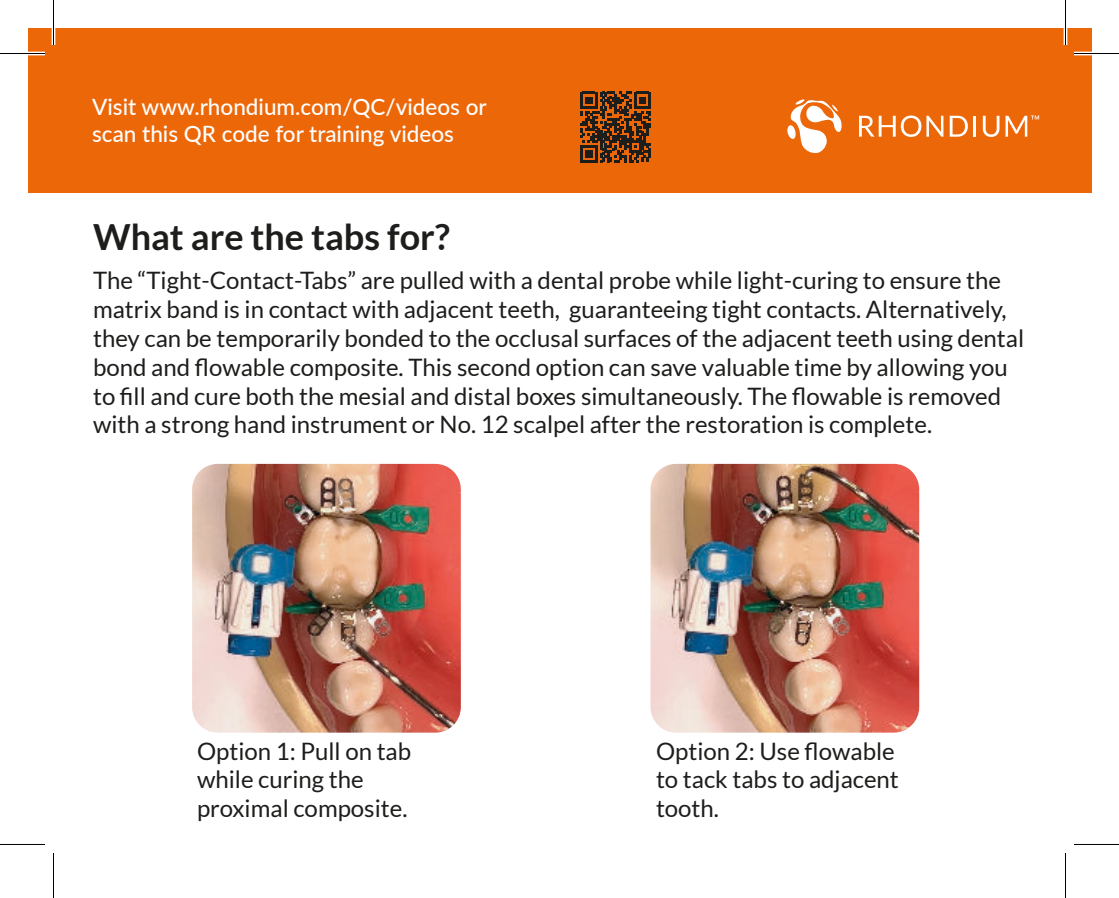
<style>
.page{position:relative;width:1119px;height:898px;background:#fff}
.page>*{position:absolute;margin:0;border:0;box-sizing:border-box;transform-origin:0 0}
.t1{font:700 36px "Lato";color:#1d1d1b}
.t2{font:24px/28.8px "Lato";color:#1d1d1b}
.t3{font:500 22.5px/27px "Lato";color:#fff}
</style>
<div class="page">
<div style="left:28px;top:28px;width:1063px;height:164px;background:#ec6708"></div>
<svg style="left:859px;top:116px;width:84px;height:21px"></svg>
<svg style="left:950px;top:116px;width:18px;height:21px"></svg>
<hr style="left:973px;top:116px;width:3px;height:21px;background:#fff">
<svg style="left:983px;top:116px;width:16px;height:21px"></svg>
<svg style="left:1006px;top:116px;width:33px;height:21px"></svg>
<svg style="left:787px;top:99px;width:55px;height:55px"></svg>
<svg style="left:580px;top:92px;width:71px;height:70px"></svg>
<img style="left:192px;top:464px;width:269px;height:269px">
<img style="left:650px;top:464px;width:269px;height:269px">
<hr style="left:0;top:52px;width:45px;height:3px;background:#fff">
<hr style="left:1074px;top:52px;width:45px;height:3px;background:#fff">
<hr style="left:52px;top:0;width:3px;height:45px;background:#fff">
<hr style="left:1064px;top:0;width:3px;height:45px;background:#fff">
<hr style="left:0;top:53px;width:45px;height:1px;background:#000">
<hr style="left:1074px;top:53px;width:45px;height:1px;background:#000">
<hr style="left:0;top:844px;width:45px;height:1px;background:#000">
<hr style="left:1074px;top:844px;width:45px;height:1px;background:#000">
<hr style="left:53px;top:0;width:1px;height:45px;background:#000">
<hr style="left:53px;top:853px;width:1px;height:45px;background:#000">
<hr style="left:1065px;top:0;width:1px;height:45px;background:#000">
<hr style="left:1065px;top:853px;width:1px;height:45px;background:#000">
<p class="t3" style="left:92px;top:95px;width:396px">Visit www.rhondium.com/QC/videos or scan this QR code for training videos</p>
<h1 class="t1" style="left:93px;top:224px;width:358px">What are the tabs for?</h1>
<p class="t2" style="left:93px;top:268px;width:933px">The “Tight-Contact-Tabs” are pulled with a dental probe while light-curing to ensure the matrix band is in contact with adjacent teeth, guaranteeing tight contacts. Alternatively, they can be temporarily bonded to the occlusal surfaces of the adjacent teeth using dental bond and flowable composite. This second option can save valuable time by allowing you to fill and cure both the mesial and distal boxes simultaneously. The flowable is removed with a strong hand instrument or No. 12 scalpel after the restoration is complete.</p>
<p class="t2" style="left:197px;top:738px;width:216px">Option 1: Pull on tab while curing the proximal composite.</p>
<p class="t2" style="left:656px;top:736px;width:244px">Option 2: Use flowable to tack tabs to adjacent tooth.</p>
</div>
